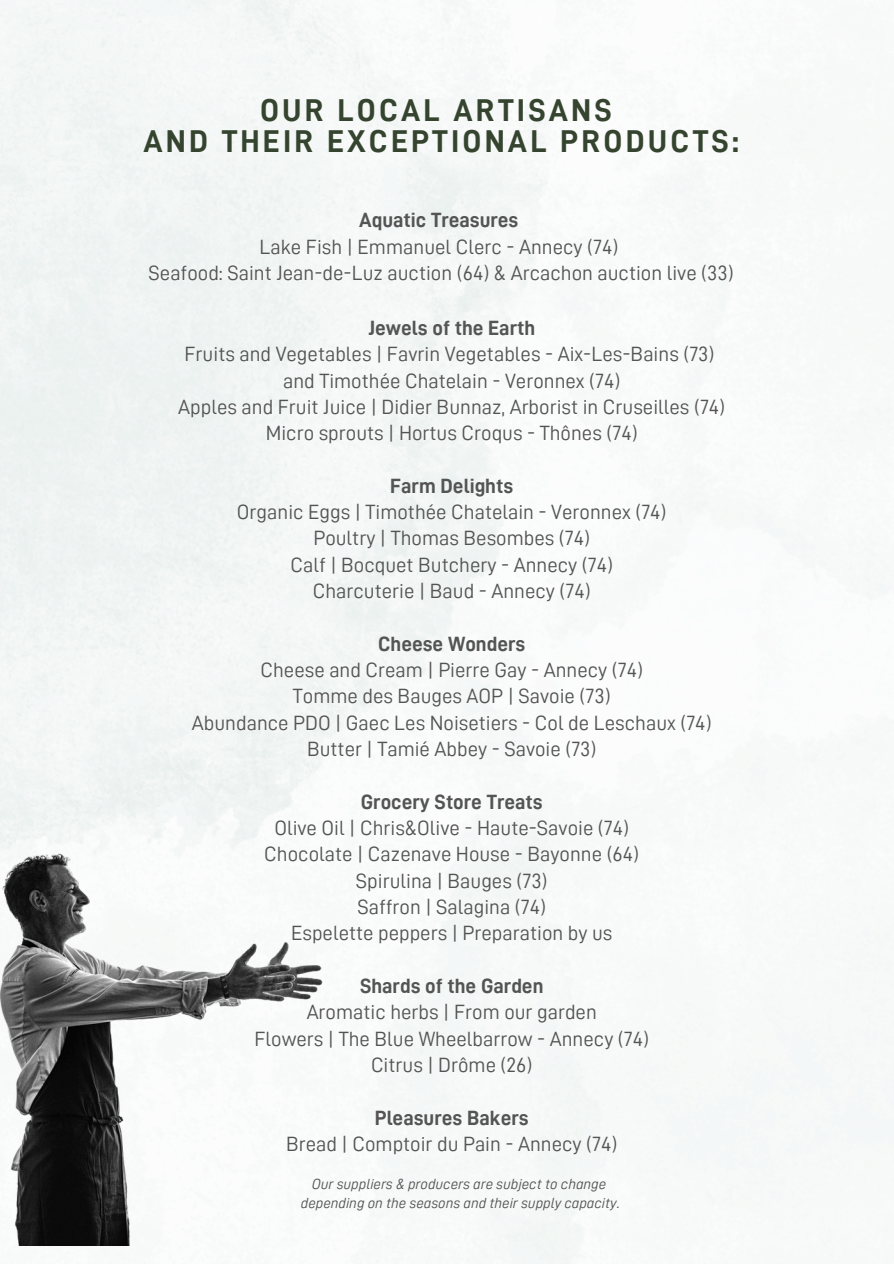
<style>
.page{position:relative;width:894px;height:1264px;background:#fff}
.page>*{position:absolute;margin:0;border:0;box-sizing:border-box;transform-origin:0 0}
.t1{font:31.65px/31px "D DIN Bold";letter-spacing:.1em;color:#35442f;text-align:center}
.t2{font:20.7px/26.2px "D DIN";color:#545454;text-align:center}
.t3{font:20.7px "D DIN Bold";color:#545454}
.t4{font:14.7px "D DIN Italic";color:#545454}
.s1{font-family:"D DIN Bold"}
</style>
<div class="page">
<img style="left:0;top:0;width:893px;height:1263px">
<img style="left:0;top:750px;width:326px;height:495px">
<p class="t1" style="left:143px;top:95px;width:596px">OUR LOCAL ARTISANS<br>AND THEIR EXCEPTIONAL PRODUCTS:</p>
<h1 class="t2" style="left:148px;top:207px;width:586px"><span class="s1">Aquatic Treasures<br></span>Lake Fish | Emmanuel Clerc - Annecy (74)<br>Seafood: Saint Jean-de-Luz auction (64) &amp; Arcachon auction live (33)</h1>
<h2 class="t2" style="left:178px;top:315px;width:548px"><span class="s1">Jewels of the Earth<br></span>Fruits and Vegetables | Favrin Vegetables - Aix-Les-Bains (73) and Timothée Chatelain - Veronnex (74)<br>Apples and Fruit Juice | Didier Bunnaz, Arborist in Cruseilles (74)<br>Micro sprouts | Hortus Croqus - Thônes (74)</h2>
<h2 class="t2" style="left:237px;top:473px;width:431px"><span class="s1">Farm Delights<br></span>Organic Eggs | Timothée Chatelain - Veronnex (74)<br>Poultry | Thomas Besombes (74)<br>Calf | Bocquet Butchery - Annecy (74)</h2>
<h2 class="t2" style="left:312px;top:578px;width:279px">Charcuterie | Baud - Annecy (74)</h2>
<p class="t2" style="left:192px;top:630px;width:521px"><span class="s1">Cheese Wonders<br></span>Cheese and Cream | Pierre Gay - Annecy (74)<br>Tomme des Bauges AOP | Savoie (73)<br>Abundance PDO | Gaec Les Noisetiers - Col de Leschaux (74)</p>
<h2 class="t2" style="left:307px;top:736px;width:291px">Butter | Tamié Abbey - Savoie (73)</h2>
<p class="t2" style="left:264px;top:788px;width:376px"><span class="s1">Grocery Store Treats<br></span>Olive Oil | Chris&amp;Olive - Haute-Savoie (74)<br>Chocolate | Cazenave House - Bayonne (64)<br>Spirulina | Bauges (73)<br>Saffron | Salagina (74)</p>
<h2 class="t2" style="left:291px;top:920px;width:323px">Espelette peppers | Preparation by us</h2>
<p class="t2" style="left:254px;top:973px;width:396px"><span class="s1">Shards of the Garden<br></span>Aromatic herbs | From our garden<br>Flowers | The Blue Wheelbarrow - Annecy (74)</p>
<h2 class="t2" style="left:371px;top:1051px;width:163px">Citrus | Drôme (26)</h2>
<p class="t3" style="left:375px;top:1107px;width:155px">Pleasures Bakers</p>
<h2 class="t2" style="left:286px;top:1130px;width:333px">Bread | Comptoir du Pain - Annecy (74)</h2>
<p class="t4" style="left:312px;top:1176px;width:296px">Our suppliers &amp; producers are subject to change</p>
<p class="t4" style="left:301px;top:1196px;width:321px">depending on the seasons and their supply capacity.</p>
</div>
